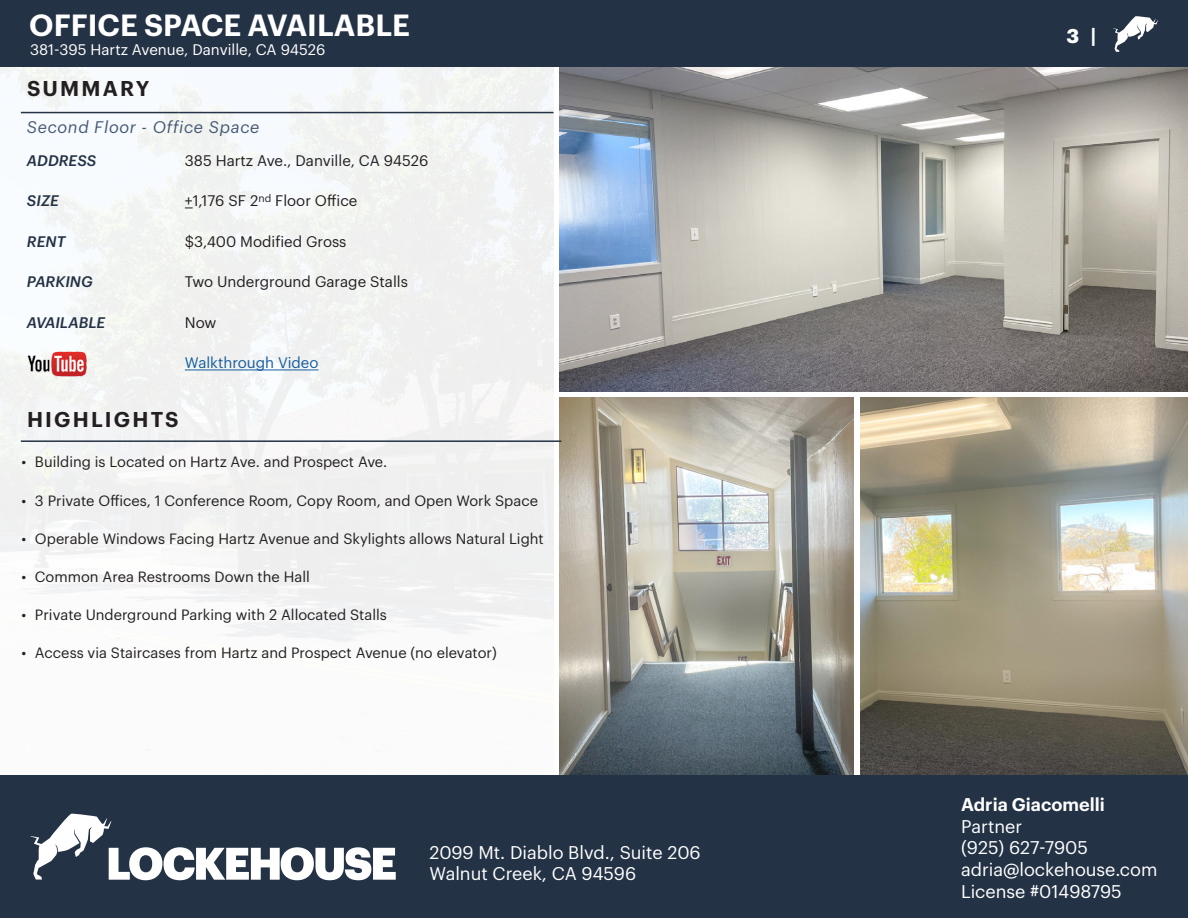
<style>
.page{position:relative;width:1188px;height:918px;background:#fff}
.page>*{position:absolute;margin:0;border:0;box-sizing:border-box;transform-origin:0 0}
.Header_Title{font:600 30px "Graphik";color:#fff}
.t1{font:600 21px "Graphik";letter-spacing:.105em;color:#231f20}
.t2{font:700 19.5px "Graphik";color:#fff}
.t3{font:18px/21.6px "Graphik";color:#fff}
.t4{font:600 18px "Graphik";color:#fff}
.t5{font:italic 16.5px "Graphik";letter-spacing:.04em;color:#465973}
.t6{font:15px "Graphik";color:#231f20}
.t7{font:15px "Graphik";color:#fff}
.t8{font:italic 500 15px "Graphik";color:#243245}
.t9{font:15px "Graphik";color:#175d9e}
.t10{font:14.7px "Graphik";color:#231f20}
</style>
<div class="page">
<img style="left:0;top:67px;width:554px;height:709px">
<img style="left:560px;top:397px;width:294px;height:379px">
<img style="left:560px;top:67px;width:628px;height:325px">
<hr style="left:21px;top:112px;width:158px;height:1px;background:#243245">
<hr style="left:179px;top:112px;width:375px;height:1px;background:#243245">
<hr style="left:185px;top:370px;width:134px;height:1px;background:#175d9e">
<img style="left:25px;top:349px;width:64px;height:29px">
<img style="left:861px;top:397px;width:327px;height:379px">
<hr style="left:21px;top:440px;width:540px;height:2px;background:#243245">
<div style="left:0;top:0;width:1188px;height:67px;background:#243245"></div>
<svg style="left:1113px;top:16px;width:45px;height:36px"></svg>
<div style="left:0;top:776px;width:1188px;height:142px;background:#243245"></div>
<svg style="left:30px;top:813px;width:366px;height:67px"></svg>
<p class="Header_Title" style="left:29px;top:2px;width:382px">OFFICE SPACE AVAILABLE</p>
<p class="t7" style="left:30px;top:38px;width:297px">381-395 Hartz Avenue, Danville, CA 94526</p>
<p class="t1" style="left:27px;top:72px;width:124px">SUMMARY</p>
<p class="t5" style="left:27px;top:115px;width:234px">Second Floor - Office Space</p>
<p class="t8" style="left:27px;top:149px;width:71px">ADDRESS</p>
<p class="t6" style="left:185px;top:149px;width:245px">385 Hartz Ave., Danville, CA 94526</p>
<p class="t8" style="left:27px;top:190px;width:34px">SIZE</p>
<p class="t6" style="left:185px;top:190px;width:174px">+1,176 SF 2<sup>nd</sup> Floor Office</p>
<p class="t8" style="left:27px;top:230px;width:40px">RENT</p>
<p class="t6" style="left:185px;top:230px;width:163px">$3,400 Modified Gross</p>
<p class="t8" style="left:27px;top:271px;width:67px">PARKING</p>
<p class="t6" style="left:185px;top:271px;width:225px">Two Underground Garage Stalls</p>
<p class="t8" style="left:27px;top:311px;width:80px">AVAILABLE</p>
<p class="t6" style="left:185px;top:311px;width:33px">Now</p>
<p class="t9" style="left:185px;top:352px;width:135px">Walkthrough Video</p>
<p class="t1" style="left:27px;top:403px;width:153px">HIGHLIGHTS</p>
<p class="t10" style="left:21px;top:451px;width:367px">• Building is Located on Hartz Ave. and Prospect Ave.</p>
<p class="t10" style="left:21px;top:489px;width:518px">• 3 Private Offices, 1 Conference Room, Copy Room, and Open Work Space</p>
<p class="t10" style="left:21px;top:527px;width:524px">• Operable Windows Facing Hartz Avenue and Skylights allows Natural Light</p>
<p class="t10" style="left:21px;top:565px;width:290px">• Common Area Restrooms Down the Hall</p>
<p class="t10" style="left:21px;top:604px;width:367px">• Private Underground Parking with 2 Allocated Stalls</p>
<p class="t10" style="left:21px;top:642px;width:477px">• Access via Staircases from Hartz and Prospect Avenue (no elevator)</p>
<p class="t3" style="left:430px;top:840px;width:273px">2099 Mt. Diablo Blvd., Suite 206<br>Walnut Creek, CA 94596</p>
<h3 class="t2" style="left:1067px;top:21px;width:31px">3 |</h3>
<p class="t4" style="left:961px;top:791px;width:145px">Adria Giacomelli</p>
<p class="t3" style="left:961px;top:814px;width:198px">Partner<br>(925) 627-7905 adria@lockehouse.com<br>License #01498795</p>
</div>
